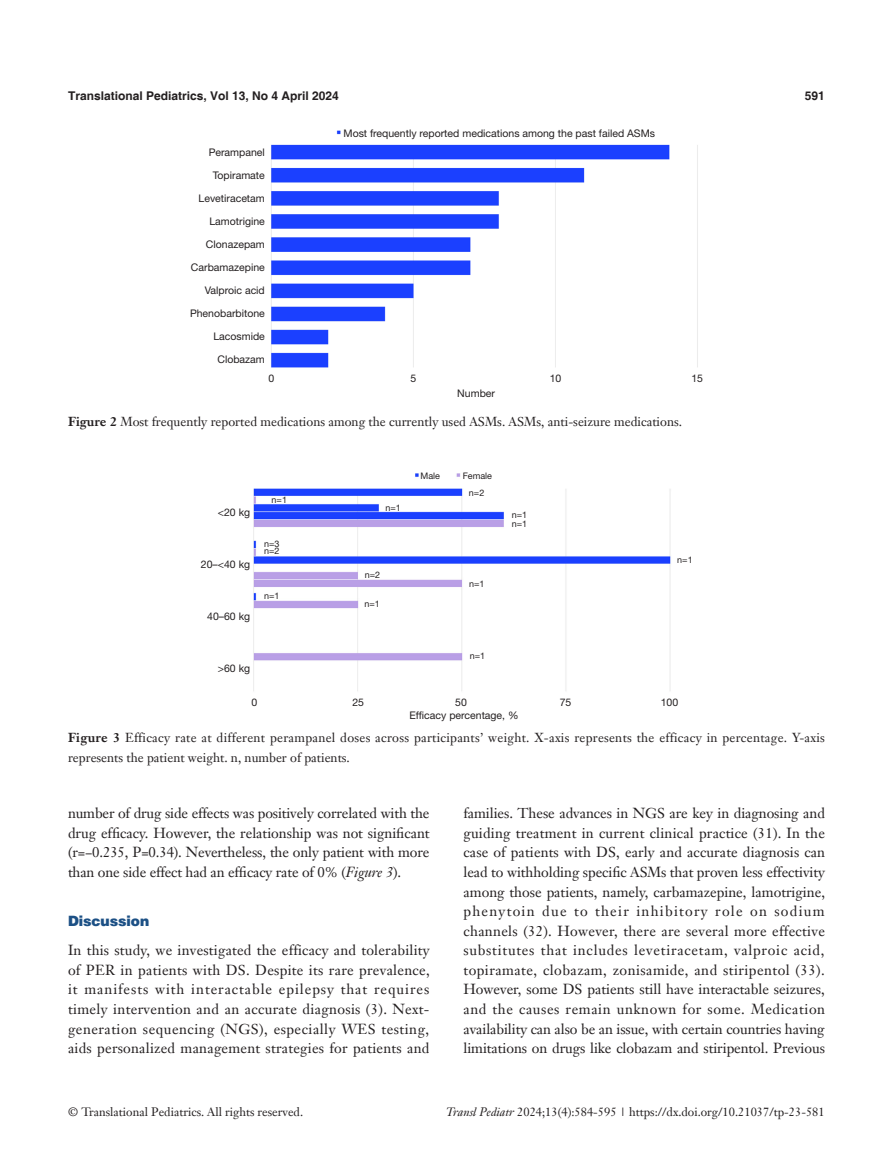
<style>
.page{position:relative;width:893px;height:1170px;background:#fff}
.page>*{position:absolute;margin:0;border:0;box-sizing:border-box;transform-origin:0 0}
.t1{font:14.25px/19.5px "Janson Text LT";letter-spacing:-.005em;color:#231f20;text-align:justify}
._1ji-6_5{font:900 14.25px "Helvetica";color:#1c5085}
.tuzhu{font:12.75px/19.5px "Janson Text LT";letter-spacing:.02em;color:#231f20}
.tuzhu-2{font:12.75px "Janson Text LT";color:#231f20}
.t2{font:12px "Janson Text LT";color:#231f20}
.t3{font:700 12px "Helvetica";color:#231f20}
.t4{font:10.5px/23px "Helvetica Neue LT Pro";color:#231f20;text-align:right}
.t5{font:9px "Helvetica Neue LT Pro";color:#231f20}
.s1{font-weight:700}
.s2{font-style:italic}
</style>
<div class="page">
<img style="left:253px;top:473px;width:418px;height:218px">
<img style="left:271px;top:130px;width:427px;height:238px">
<div style="left:344px;top:128px;width:311px;height:9px;background:#fff"></div>
<p class="t3" style="left:68px;top:88px;width:272px">Translational Pediatrics, Vol 13, No 4 April 2024</p>
<p class="t3" style="left:805px;top:88px;width:22px">591</p>
<p class="t4" style="left:191px;top:140px;width:75px">Perampanel<br>Topiramate<br>Levetiracetam<br>Lamotrigine<br>Clonazepam<br>Carbamazepine</p>
<p class="t4" style="left:190px;top:278px;width:76px">Valproic acid<br>Phenobarbitone<br>Lacosmide</p>
<p class="t4" style="left:217px;top:348px;width:49px">Clobazam</p>
<p class="t4" style="left:344px;top:121px;width:313px">Most frequently reported medications among the past failed ASMs</p>
<p class="t4" style="left:268px;top:367px;width:7px">0</p>
<p class="t4" style="left:410px;top:367px;width:7px">5</p>
<p class="t4" style="left:457px;top:381px;width:39px">Number</p>
<p class="t4" style="left:550px;top:367px;width:13px">10</p>
<p class="t4" style="left:691px;top:367px;width:13px">15</p>
<p class="tuzhu-2" style="left:68px;top:413px;width:616px"><span class="s1">Figure 2</span> Most frequently reported medications among the currently used ASMs. ASMs, anti-seizure medications.</p>
<p class="t4" style="left:218px;top:501px;width:34px">&lt;20 kg</p>
<p class="t4" style="left:201px;top:553px;width:51px">20–&lt;40 kg</p>
<p class="t4" style="left:207px;top:605px;width:44px">40–60 kg</p>
<p class="t5" style="left:272px;top:494px;width:17px">n=1</p>
<p class="t5" style="left:264px;top:538px;width:17px">n=3</p>
<p class="t5" style="left:264px;top:545px;width:17px">n=2</p>
<p class="t5" style="left:264px;top:590px;width:17px">n=1</p>
<p class="t4" style="left:218px;top:657px;width:34px">&gt;60 kg</p>
<p class="t5" style="left:385px;top:502px;width:17px">n=1</p>
<p class="t5" style="left:365px;top:569px;width:17px">n=2</p>
<p class="t5" style="left:364px;top:598px;width:17px">n=1</p>
<p class="t5" style="left:421px;top:470px;width:21px">Male</p>
<p class="t5" style="left:463px;top:470px;width:31px">Female</p>
<p class="t5" style="left:469px;top:487px;width:17px">n=2</p>
<p class="t5" style="left:512px;top:509px;width:17px">n=1</p>
<p class="t5" style="left:512px;top:518px;width:17px">n=1</p>
<p class="t5" style="left:469px;top:578px;width:17px">n=1</p>
<p class="t5" style="left:470px;top:650px;width:17px">n=1</p>
<p class="t5" style="left:677px;top:554px;width:17px">n=1</p>
<p class="t4" style="left:252px;top:690px;width:7px">0</p>
<p class="t4" style="left:352px;top:690px;width:13px">25</p>
<p class="t4" style="left:455px;top:690px;width:13px">50</p>
<p class="t4" style="left:560px;top:690px;width:13px">75</p>
<p class="t4" style="left:661px;top:690px;width:19px">100</p>
<p class="t4" style="left:409px;top:703px;width:111px">Efficacy percentage, %</p>
<p class="tuzhu" style="left:68px;top:727px;width:758px"><span class="s1">Figure 3</span> Efficacy rate at different perampanel doses across participants’ weight. X-axis represents the efficacy in percentage. Y-axis represents the patient weight. n, number of patients.</p>
<p class="t1" style="left:68px;top:803px;width:363px">number of drug side effects was positively correlated with the drug efficacy. However, the relationship was not significant (r=−0.235, P=0.34). Nevertheless, the only patient with more than one side effect had an efficacy rate of 0% (<span class="s2">Figure 3</span>).</p>
<p class="_1ji-6_5" style="left:68px;top:911px;width:83px">Discussion</p>
<p class="t1" style="left:68px;top:940px;width:363px">In this study, we investigated the efficacy and tolerability of PER in patients with DS. Despite its rare prevalence, it manifests with interactable epilepsy that requires timely intervention and an accurate diagnosis (3). Next&shy;generation sequencing (NGS), especially WES testing, aids personalized management strategies for patients and</p>
<p class="t1" style="left:463px;top:803px;width:363px">families. These advances in NGS are key in diagnosing and guiding treatment in current clinical practice (31). In the case of patients with DS, early and accurate diagnosis can lead to withholding specific ASMs that proven less effectivity among those patients, namely, carbamazepine, lamotrigine, phenytoin due to their inhibitory role on sodium channels (32). However, there are several more effective substitutes that includes levetiracetam, valproic acid, topiramate, clobazam, zonisamide, and stiripentol (33).<br>However, some DS patients still have interactable seizures, and the causes remain unknown for some. Medication availability can also be an issue, with certain countries having limitations on drugs like clobazam and stiripentol. Previous</p>
<p class="t2" style="left:68px;top:1104px;width:236px">© Translational Pediatrics. All rights reserved.</p>
<p class="t2" style="left:446px;top:1104px;width:380px"><span class="s2">Transl Pediatr</span> 2024;13(4):584-595 | https://dx.doi.org/10.21037/tp-23-581</p>
</div>
